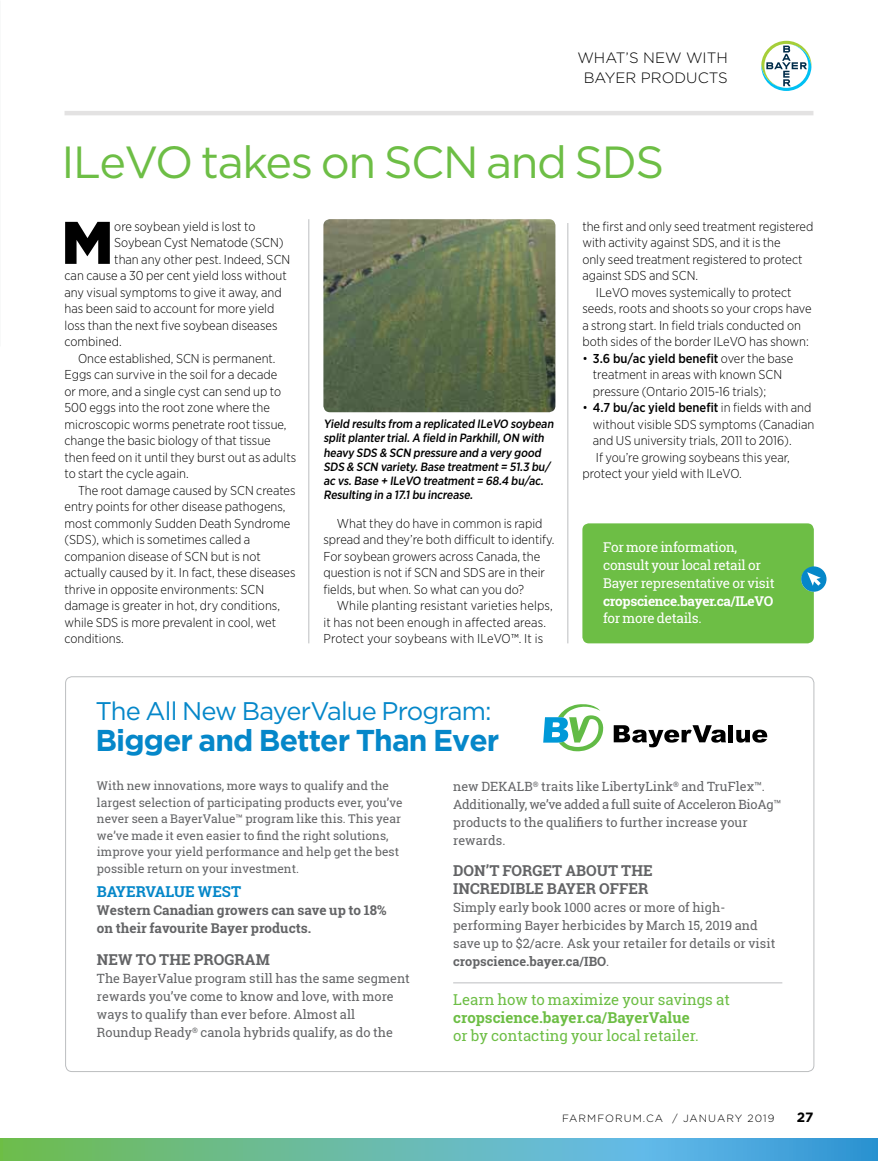
<style>
.page{position:relative;width:878px;height:1161px;background:#fff}
.page>*{position:absolute;margin:0;border:0;box-sizing:border-box;transform-origin:0 0}
.t1{font:900 60px "Gotham";color:#000}
.t2{font:45px "Gotham";letter-spacing:-.03em;color:#6dbe45}
.t3{font:700 30px "Gotham";letter-spacing:-.03em;color:#0587c9}
.t4{font:25.5px "Gotham";letter-spacing:-.03em;color:#0587c9}
.t5{font:15px "Roboto Slab";letter-spacing:.005em;color:#6dbe45}
.t6{font:700 15px/18px "Roboto Slab";letter-spacing:.005em;color:#636466}
.t7{font:700 15px "Roboto Slab";letter-spacing:.005em;color:#6dbe45}
.t8{font:300 15px/19.5px "Gotham";color:#000;text-align:center}
.t9{font:700 15px "Roboto Slab";letter-spacing:.005em;color:#0587c9}
.t10{font:13.5px/18px "Roboto Slab";letter-spacing:-.02em;color:#fff}
.t11{font:700 13.5px/18px "Roboto Slab";letter-spacing:.005em;color:#636466}
.t12{font:700 13.5px "Roboto Slab";letter-spacing:-.02em;color:#fff}
.t13{font:700 13.5px "Gotham";color:#000}
.t14{font:300 12.9px/16.5px "Gotham Narrow";color:#000}
.t15{font:500 12.9px "Gotham Narrow";color:#000}
.t16{font:12.75px/18px "Roboto Slab";letter-spacing:.005em;color:#636466}
.t17{font:12px/16.5px "Roboto Slab";letter-spacing:.005em;color:#636466}
.t18{font:500 12px/14.2px "Gotham Narrow";color:#000}
.t19{font:300 10.5px "Gotham";letter-spacing:.1em;color:#000}
.s1{font-weight:500}
.s2{font-weight:300}
.s3{font-weight:700}
</style>
<div class="page">
<svg style="left:2px;top:1138px;width:876px;height:23px;background:#60b5af"></svg>
<hr style="left:0;top:1138px;width:2px;height:23px;background:#6dbe45">
<hr style="left:64px;top:111px;width:749px;height:4px;background:#e3e2e2">
<hr style="left:308px;top:219px;width:1px;height:424px;background:#bcbec0">
<hr style="left:567px;top:223px;width:1px;height:420px;background:#bcbec0">
<svg style="left:761px;top:41px;width:50px;height:50px"></svg>
<img style="left:323px;top:219px;width:232px;height:193px">
<div style="left:582px;top:523px;width:231px;height:120px;background:#6dbe45;border-radius:6px"></div>
<svg style="left:801px;top:566px;width:25px;height:26px"></svg>
<svg style="left:613px;top:725px;width:113px;height:22px"></svg>
<div style="left:728px;top:725px;width:5px;height:17px;background:#000"></div>
<svg style="left:736px;top:730px;width:31px;height:13px"></svg>
<svg style="left:543px;top:704px;width:60px;height:47px"></svg>
<hr style="left:453px;top:982px;width:329px;height:1px;background:#bcbec0">
<p class="t8" style="left:577px;top:48px;width:152px">WHAT’S NEW WITH<br>BAYER PRODUCTS</p>
<h2 class="t2" style="left:62px;top:138px;width:604px">ILeVO takes on SCN and SDS</h2>
<h1 class="t1" style="left:61px;top:208px;width:54px">M</h1>
<p class="t14" style="left:114px;top:218px;width:143px">ore soybean yield is lost to</p>
<p class="t14" style="left:114px;top:234px;width:171px">Soybean Cyst Nematode (SCN)</p>
<p class="t14" style="left:114px;top:251px;width:177px">than any other pest. Indeed, SCN</p>
<p class="t14" style="left:64px;top:267px;width:224px">can cause a 30 per cent yield loss without</p>
<p class="t14" style="left:64px;top:284px;width:219px">any visual symptoms to give it away, and</p>
<p class="t14" style="left:64px;top:300px;width:211px">has been said to account for more yield</p>
<p class="t14" style="left:64px;top:317px;width:214px">loss than the next five soybean diseases</p>
<p class="t14" style="left:64px;top:333px;width:59px">combined.</p>
<p class="t14" style="left:78px;top:350px;width:199px">Once established, SCN is permanent.</p>
<p class="t14" style="left:64px;top:366px;width:214px">Eggs can survive in the soil for a decade</p>
<p class="t14" style="left:64px;top:383px;width:218px">or more, and a single cyst can send up to</p>
<p class="t14" style="left:64px;top:399px;width:207px">500 eggs into the root zone where the</p>
<p class="t14" style="left:64px;top:416px;width:223px">microscopic worms penetrate root tissue,</p>
<p class="t14" style="left:64px;top:432px;width:208px">change the basic biology of that tissue</p>
<p class="t14" style="left:64px;top:449px;width:233px">then feed on it until they burst out as adults</p>
<p class="t14" style="left:64px;top:465px;width:126px">to start the cycle again.</p>
<p class="t14" style="left:78px;top:482px;width:219px">The root damage caused by SCN creates</p>
<p class="t14" style="left:64px;top:498px;width:222px">entry points for other disease pathogens,</p>
<p class="t14" style="left:64px;top:515px;width:227px">most commonly Sudden Death Syndrome</p>
<p class="t14" style="left:64px;top:531px;width:187px">(SDS), which is sometimes called a</p>
<p class="t14" style="left:64px;top:548px;width:198px">companion disease of SCN but is not</p>
<p class="t14" style="left:64px;top:564px;width:232px">actually caused by it. In fact, these diseases</p>
<p class="t14" style="left:64px;top:581px;width:201px">thrive in opposite environments: SCN</p>
<p class="t14" style="left:64px;top:597px;width:217px">damage is greater in hot, dry conditions,</p>
<p class="t14" style="left:64px;top:614px;width:213px">while SDS is more prevalent in cool, wet</p>
<p class="t14" style="left:64px;top:630px;width:61px">conditions.</p>
<p class="t18" style="left:323px;top:417px;width:234px">Yield results from a replicated ILeVO soybean split planter trial.A field in Parkhill,ON with heavy SDS &amp; SCN pressure and a very good SDS &amp; SCN variety.Base treatment = 51.3 bu/ ac vs.Base + ILeVO treatment = 68.4 bu/ac.<br>Resulting in a 17.1bu increase.</p>
<p class="t14" style="left:323px;top:515px;width:232px;text-indent:14px">What they do have in common is rapid spread and they’re both difficult to identify.<br>For soybean growers across Canada, the question is not if SCN and SDS are in their fields, but when. So what can you do?</p>
<p class="t14" style="left:323px;top:597px;width:231px;text-indent:14px">While planting resistant varieties helps, it has not been enough in affected areas.<br>Protect your soybeans with ILeVO™. It is</p>
<h3 class="t4" style="left:95px;top:696px;width:398px">The All New BayerValue Program:</h3>
<h3 class="t3" style="left:95px;top:723px;width:405px">Bigger and Better Than Ever</h3>
<p class="t14" style="left:582px;top:218px;width:232px">the first and only seed treatment registered</p>
<p class="t14" style="left:582px;top:234px;width:200px">with activity against SDS, and it is the</p>
<p class="t14" style="left:582px;top:251px;width:222px">only seed treatment registered to protect</p>
<p class="t14" style="left:582px;top:267px;width:117px">against SDS and SCN.</p>
<p class="t14" style="left:596px;top:284px;width:197px">ILeVO moves systemically to protect</p>
<p class="t14" style="left:582px;top:300px;width:231px">seeds, roots and shoots so your crops have</p>
<p class="t14" style="left:582px;top:317px;width:220px">a strong start. In field trials conducted on</p>
<p class="t14" style="left:582px;top:333px;width:228px">both sides of the border ILeVO has shown:</p>
<p class="t14" style="left:593px;top:350px;width:202px;text-indent:-11px">• <span class="s1">3.6 bu/ac yield benefit</span> over the base treatment in areas with known SCN pressure (Ontario 2015-16 trials);</p>
<p class="t15" style="left:582px;top:400px;width:230px"><span class="s2">•</span> 4.7 bu/ac yield benefit <span class="s2">in fields with and</span></p>
<p class="t14" style="left:593px;top:416px;width:223px">without visible SDS symptoms (Canadian</p>
<p class="t14" style="left:593px;top:432px;width:200px">and US university trials, 2011 to 2016).</p>
<p class="t14" style="left:596px;top:449px;width:195px">If you’re growing soybeans this year,</p>
<p class="t14" style="left:582px;top:465px;width:161px">protect your yield with ILeVO.</p>
<p class="t10" style="left:603px;top:537px;width:173px">For more information, consult your local retail or<br>Bayer representative or visit</p>
<p class="t12" style="left:603px;top:591px;width:172px">cropscience.bayer.ca/ILeVO</p>
<p class="t10" style="left:603px;top:609px;width:100px">for more details.</p>
<p class="t17" style="left:97px;top:777px;width:307px">With new innovations, more ways to qualify and the largest selection of participating products ever, you’ve never seen a BayerValue™ program like this. This year we’ve made it even easier to find the right solutions, improve your yield performance and help get the best possible return on your investment.</p>
<p class="t9" style="left:97px;top:882px;width:146px">BAYERVALUE WEST</p>
<p class="t11" style="left:97px;top:901px;width:291px">Western Canadian growers can save up to 18% on their favourite Bayer products.</p>
<p class="t6" style="left:97px;top:950px;width:174px">NEW TO THE PROGRAM</p>
<p class="t16" style="left:97px;top:969px;width:314px">The BayerValue program still has the same segment rewards you’ve come to know and love, with more ways to qualify than ever before. Almost all Roundup Ready<sup>®</sup> canola hybrids qualify, as do the</p>
<p class="t16" style="left:453px;top:777px;width:329px">new DEKALB<sup>®</sup> traits like LibertyLink<sup>®</sup> and TruFlex™.<br>Additionally, we’ve added a full suite of Acceleron BioAg™ products to the qualifiers to further increase your rewards.</p>
<p class="t6" style="left:453px;top:862px;width:201px">DON’T FORGET ABOUT THE<br>INCREDIBLE BAYER OFFER</p>
<p class="t16" style="left:453px;top:899px;width:323px">Simply early book 1000 acres or more of high&shy;performing Bayer herbicides by March 15, 2019 and save up to $2/acre. Ask your retailer for details or visit <span class="s3">cropscience.bayer.ca/IBO</span>.</p>
<p class="t5" style="left:453px;top:989px;width:278px">Learn how to maximize your savings at</p>
<p class="t7" style="left:453px;top:1007px;width:238px">cropscience.bayer.ca/BayerValue</p>
<p class="t5" style="left:453px;top:1025px;width:247px">or by contacting your local retailer.</p>
<p class="t19" style="left:562px;top:1112px;width:214px">FARMFORUM.CA / JANUARY 2019</p>
<p class="t13" style="left:796px;top:1109px;width:18px">27</p>
</div>
